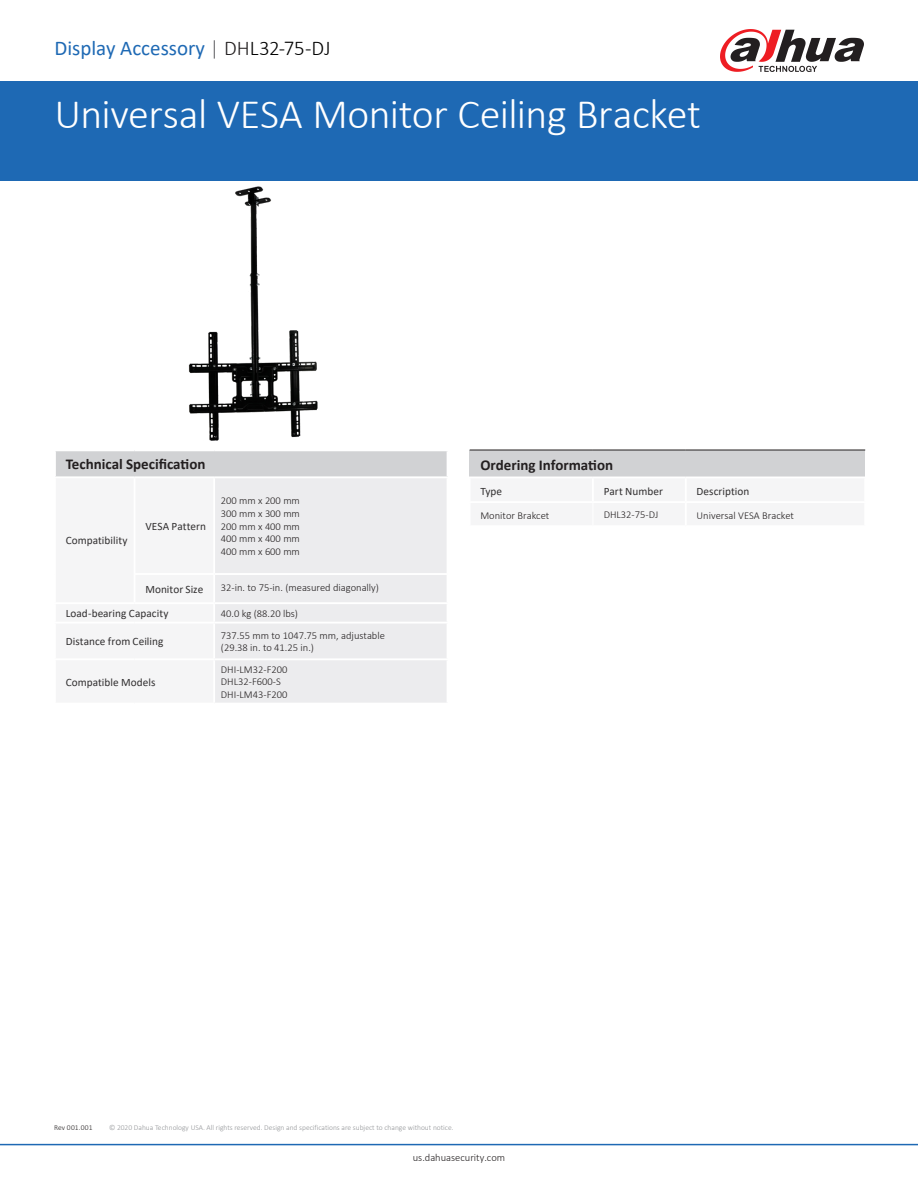
<style>
.page{position:relative;width:918px;height:1188px;background:#fff}
.page>*{position:absolute;margin:0;border:0;box-sizing:border-box;transform-origin:0 0}
.t1{font:300 42px "Calibri";letter-spacing:-.01em;color:#fff}
.t2{font:21px "Calibri";color:#1e69b4}
.Section_Heading{font:700 15px "Calibri";color:#231f20}
.Specification_Catego{font:11.25px "Calibri";letter-spacing:.005em;color:#312f30}
.Specification_Value{font:300 10.5px/12.6px "Calibri";color:#231f20}
.t3{font:300 7.5px "Calibri";color:#939598}
.t4{font:300 7.5px "Calibri";letter-spacing:.015em;color:#231f20}
.s1{font-weight:300;color:#636366}
.s2{font-weight:300;color:#231f20}
.s3{font-weight:300;color:#000}
</style>
<div class="page">
<div style="left:0;top:81px;width:918px;height:100px;background:#1e69b4"></div>
<hr style="left:0;top:1144px;width:918px;height:1px;background:#1e69b4">
<svg style="left:720px;top:29px;width:144px;height:43px"></svg>
<img style="left:188px;top:186px;width:130px;height:255px">
<div style="left:55px;top:659px;width:159px;height:45px;background:#f5f5f6"></div>
<div style="left:214px;top:659px;width:234px;height:45px;background:#ececee"></div>
<hr style="left:54px;top:703px;width:81px;height:2px;background:#fff">
<hr style="left:135px;top:703px;width:79px;height:2px;background:#fff">
<hr style="left:214px;top:703px;width:235px;height:2px;background:#fff">
<svg style="left:55px;top:451px;width:393px;height:207px"></svg>
<hr style="left:54px;top:622px;width:81px;height:2px;background:#fff">
<hr style="left:54px;top:624px;width:2px;height:34px;background:#fff">
<hr style="left:135px;top:622px;width:79px;height:2px;background:#fff">
<hr style="left:214px;top:622px;width:235px;height:2px;background:#fff">
<hr style="left:213px;top:624px;width:2px;height:34px;background:#fff">
<hr style="left:447px;top:624px;width:1px;height:34px;background:#fff">
<hr style="left:54px;top:660px;width:2px;height:43px;background:#fff">
<hr style="left:213px;top:660px;width:2px;height:43px;background:#fff">
<hr style="left:447px;top:660px;width:1px;height:43px;background:#fff">
<hr style="left:54px;top:658px;width:81px;height:2px;background:#fff">
<hr style="left:135px;top:658px;width:79px;height:2px;background:#fff">
<hr style="left:214px;top:658px;width:235px;height:2px;background:#fff">
<div style="left:470px;top:450px;width:395px;height:27px;background:#d1d2d4"></div>
<hr style="left:470px;top:450px;width:123px;height:1px;background:#231f20">
<hr style="left:593px;top:450px;width:93px;height:1px;background:#231f20">
<hr style="left:686px;top:450px;width:179px;height:1px;background:#231f20">
<p class="t2" style="left:55px;top:34px;width:278px">Display Accessory <span class="s1">|</span> <span class="s2">DH</span><span class="s3">L32-75-DJ</span></p>
<p class="t1" style="left:55px;top:88px;width:648px">Universal VESA Monitor Ceiling Bracket</p>
<p class="Section_Heading" style="left:66px;top:454px;width:141px">Technical Specification</p>
<p class="Specification_Catego" style="left:66px;top:533px;width:63px">Compatibility</p>
<p class="Specification_Catego" style="left:145px;top:518px;width:62px">VESA Pattern</p>
<p class="Specification_Value" style="left:221px;top:495px;width:81px">200 mm x 200 mm</p>
<p class="Specification_Value" style="left:221px;top:507px;width:81px">300 mm x 300 mm</p>
<p class="Specification_Value" style="left:221px;top:520px;width:81px">200 mm x 400 mm</p>
<p class="Specification_Value" style="left:221px;top:532px;width:81px">400 mm x 400 mm</p>
<p class="Specification_Value" style="left:221px;top:545px;width:81px">400 mm x 600 mm</p>
<p class="Specification_Catego" style="left:145px;top:581px;width:59px">Monitor Size</p>
<p class="Specification_Value" style="left:221px;top:581px;width:160px">32-in. to 75-in. (measured diagonally)</p>
<p class="Specification_Catego" style="left:66px;top:606px;width:104px">Load-bearing Capacity</p>
<p class="Specification_Value" style="left:221px;top:607px;width:79px">40.0 kg (88.20 lbs)</p>
<p class="Specification_Catego" style="left:66px;top:634px;width:99px">Distance from Ceiling</p>
<p class="Specification_Value" style="left:221px;top:629px;width:165px">737.55 mm to 1047.75 mm, adjustable (29.38 in. to 41.25 in.)</p>
<p class="Specification_Catego" style="left:66px;top:674px;width:91px">Compatible Models</p>
<p class="Specification_Value" style="left:221px;top:663px;width:68px">DHI-LM32-F200</p>
<p class="Specification_Value" style="left:221px;top:676px;width:61px">DHL32-F600-S</p>
<p class="Specification_Value" style="left:221px;top:688px;width:68px">DHI-LM43-F200</p>
<p class="Section_Heading" style="left:480px;top:454px;width:134px">Ordering Information</p>
<p class="Specification_Catego" style="left:480px;top:483px;width:23px">Type</p>
<p class="Specification_Catego" style="left:604px;top:483px;width:61px">Part Number</p>
<p class="Specification_Catego" style="left:697px;top:483px;width:54px">Description</p>
<p class="Specification_Value" style="left:480px;top:509px;width:70px">Monitor Brakcet</p>
<p class="Specification_Value" style="left:604px;top:508px;width:56px">DHL32-75-DJ</p>
<p class="Specification_Value" style="left:697px;top:509px;width:99px">Universal VESA Bracket</p>
<p class="t4" style="left:54px;top:1122px;width:40px">Rev 001.001</p>
<p class="t3" style="left:109px;top:1122px;width:346px">© 2020 Dahua Technology USA. All rights reserved. Design and specifications are subject to change without notice.</p>
<p class="Specification_Value" style="left:413px;top:1151px;width:94px">us.dahuasecurity.com</p>
</div>
